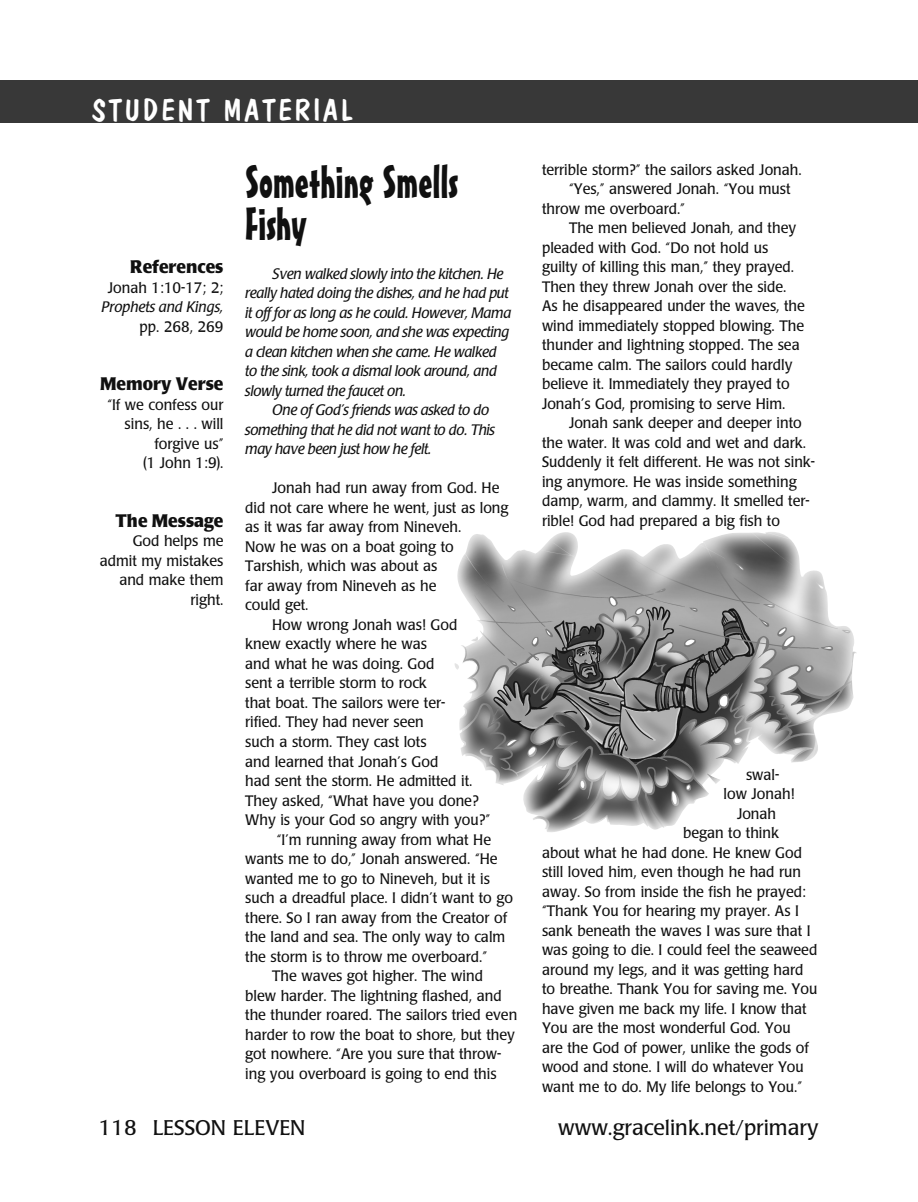
<style>
.page{position:relative;width:918px;height:1202px;background:#fff}
.page>*{position:absolute;margin:0;border:0;box-sizing:border-box;transform-origin:0 0}
.section_title{font:45px/42px "Mister Earl BT";color:#101010}
.t1{font:30px "Dom Casual D";letter-spacing:.1em;color:#fff}
.t2{font:21px "Poppl Laudatio";color:#101010}
.subhead-right{font:700 18px "Poppl Laudatio";color:#101010;scale:.95 1}
.body{font:15px/19.5px "Poppl Laudatio";color:#101010;scale:.95 1}
.body-2{font:italic 15px/19.5px "Poppl Laudatio";letter-spacing:-.02em;color:#101010}
.body-right{font:15px/19.5px "Poppl Laudatio";color:#101010;text-align:right;scale:.95 1}
.s1{font-style:italic}
</style>
<div class="page">
<div style="left:0;top:80px;width:891px;height:43px;background:#383838"></div>
<div style="left:891px;top:80px;width:27px;height:43px;background:#383838"></div>
<img style="left:454px;top:532px;width:313px;height:300px">
<p class="t1" style="left:92px;top:92px;width:262px">STUDENT MATERIAL</p>
<p class="subhead-right" style="left:130px;top:257px;width:100px">References</p>
<p class="body-right" style="left:102px;top:278px;width:130px">Jonah 1:10-17; 2;<br><span class="s1">Prophets and Kings, </span>pp. 268, 269</p>
<p class="subhead-right" style="left:100px;top:374px;width:131px">Memory Verse</p>
<p class="body-right" style="left:107px;top:395px;width:124px">“If we confess our sins, he . . . will forgive us”<br>(1 John 1:9).</p>
<p class="subhead-right" style="left:116px;top:510px;width:115px">The Message</p>
<p class="body-right" style="left:100px;top:532px;width:132px">God helps me admit my mistakes and make them right.</p>
<p class="section_title" style="left:245px;top:160px;width:214px">Something Smells<br>Fishy</p>
<p class="body-2" style="left:245px;top:264px;width:268px;text-indent:27px">Sven walked slowly into the kitchen. He really hated doing the dishes, and he had put it off for as long as he could. However, Mama would be home soon, and she was expecting a clean kitchen when she came. He walked to the sink, took a dismal look around, and slowly turned the faucet on.</p>
<p class="body-2" style="left:245px;top:401px;width:251px;text-indent:27px">One of God’s friends was asked to do something that he did not want to do. This may have been just how he felt.</p>
<p class="body" style="left:245px;top:479px;width:279px;text-indent:27px">Jonah had run away from God. He did not care where he went, just as long as it was far away from Nineveh.<br>Now he was on a boat going to<br>Tarshish, which was about as<br>far away from Nineveh as he<br>could get.</p>
<p class="body" style="left:245px;top:615px;width:260px;text-indent:27px">How wrong Jonah was! God knew exactly where he was<br>and what he was doing. God<br>sent a terrible storm to rock<br>that boat. The sailors were ter-<br>rified. They had never seen<br>such a storm. They cast lots<br>and learned that Jonah’s God<br>had sent the storm. He admitted it.<br>They asked, “What have you done?<br>Why is your God so angry with you?”</p>
<p class="body" style="left:245px;top:830px;width:283px;text-indent:32px">“I’m running away from what He wants me to do,” Jonah answered. “He wanted me to go to Nineveh, but it is such a dreadful place. I didn’t want to go there. So I ran away from the Creator of the land and sea. The only way to calm the storm is to throw me overboard.”</p>
<p class="body" style="left:245px;top:966px;width:288px;text-indent:27px">The waves got higher. The wind blew harder. The lightning flashed, and the thunder roared. The sailors tried even harder to row the boat to shore, but they got nowhere. “Are you sure that throw&shy;ing you overboard is going to end this</p>
<p class="body" style="left:542px;top:160px;width:275px">terrible storm?” the sailors asked Jonah.</p>
<p class="body" style="left:542px;top:180px;width:263px;text-indent:27px">“Yes,” answered Jonah. “You must throw me overboard.”</p>
<p class="body" style="left:542px;top:219px;width:278px;text-indent:27px">The men believed Jonah, and they pleaded with God. “Do not hold us guilty of killing this man,” they prayed.<br>Then they threw Jonah over the side.<br>As he disappeared under the waves, the wind immediately stopped blowing. The thunder and lightning stopped. The sea became calm. The sailors could hardly believe it. Immediately they prayed to Jonah’s God, promising to serve Him.</p>
<p class="body" style="left:542px;top:414px;width:289px;text-indent:27px">Jonah sank deeper and deeper into the water. It was cold and wet and dark.<br>Suddenly it felt different. He was not sink&shy;ing anymore. He was inside something damp, warm, and clammy. It smelled ter&shy;rible! God had prepared a big fish to</p>
<p class="body" style="left:724px;top:765px;width:76px;text-align:center">swal-<br>low Jonah!</p>
<p class="body" style="left:737px;top:804px;width:43px">Jonah</p>
<p class="body" style="left:683px;top:823px;width:103px">began to think</p>
<p class="body" style="left:542px;top:843px;width:275px">about what he had done. He knew God</p>
<p class="body" style="left:542px;top:862px;width:274px">still loved him, even though he had run</p>
<p class="body" style="left:542px;top:882px;width:279px">away. So from inside the fish he prayed:</p>
<p class="body" style="left:542px;top:901px;width:272px">“Thank You for hearing my prayer. As I</p>
<p class="body" style="left:542px;top:921px;width:284px">sank beneath the waves I was sure that I</p>
<p class="body" style="left:542px;top:940px;width:291px">was going to die. I could feel the seaweed</p>
<p class="body" style="left:542px;top:960px;width:277px">around my legs, and it was getting hard</p>
<p class="body" style="left:542px;top:979px;width:291px">to breathe. Thank You for saving me. You</p>
<p class="body" style="left:542px;top:999px;width:280px">have given me back my life. I know that</p>
<p class="body" style="left:542px;top:1018px;width:263px">You are the most wonderful God. You</p>
<p class="body" style="left:542px;top:1038px;width:283px">are the God of power, unlike the gods of</p>
<p class="body" style="left:542px;top:1057px;width:277px">wood and stone. I will do whatever You</p>
<p class="body" style="left:542px;top:1077px;width:275px">want me to do. My life belongs to You.”</p>
<p class="t2" style="left:99px;top:1115px;width:208px">118 LESSON ELEVEN</p>
<p class="t2" style="left:558px;top:1115px;width:262px">www.gracelink.net/primary</p>
</div>
